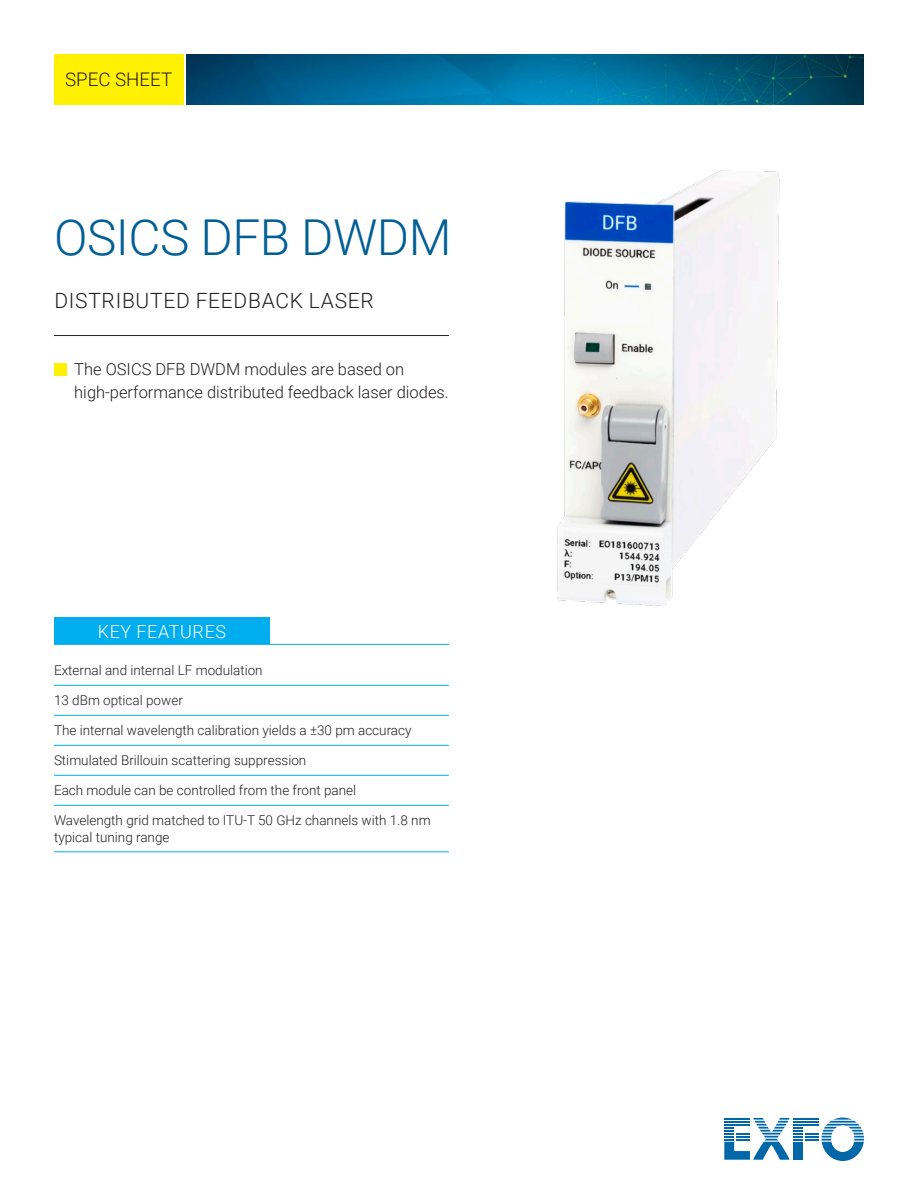
<style>
.page{position:relative;width:918px;height:1188px;background:#fff}
.page>*{position:absolute;margin:0;border:0;box-sizing:border-box;transform-origin:0 0}
.t1{font:300 49.5px "Roboto";letter-spacing:-.01em;color:#015f96}
.t2{font:300 21px "Roboto";letter-spacing:.035em;color:#231f20}
.t3{font:300 18.75px "Roboto";color:#231f20}
.t4{font:300 18px "Roboto";letter-spacing:.035em;color:#fff}
.t5{font:300 16.5px/22.5px "Roboto";color:#231f20}
.t6{font:300 13.5px/16.5px "Roboto";color:#231f20}
</style>
<div class="page">
<img style="left:187px;top:54px;width:677px;height:51px">
<div style="left:54px;top:54px;width:129px;height:51px;background:#fff101"></div>
<svg style="left:724px;top:1118px;width:140px;height:43px"></svg>
<hr style="left:724px;top:1124px;width:26px;height:2px;background:#0068a9">
<img style="left:557px;top:170px;width:223px;height:436px">
<hr style="left:54px;top:685px;width:395px;height:1px;background:#00aeef">
<hr style="left:54px;top:715px;width:395px;height:1px;background:#00aeef">
<hr style="left:54px;top:745px;width:395px;height:1px;background:#00aeef">
<hr style="left:54px;top:775px;width:395px;height:1px;background:#00aeef">
<hr style="left:54px;top:805px;width:395px;height:1px;background:#00aeef">
<hr style="left:54px;top:852px;width:395px;height:1px;background:#00aeef">
<hr style="left:54px;top:335px;width:395px;height:1px;background:#231f20">
<div style="left:54px;top:363px;width:13px;height:13px;background:#fff101"></div>
<div style="left:54px;top:617px;width:216px;height:27px;background:#00aeef"></div>
<hr style="left:54px;top:644px;width:216px;height:1px;background:#00aeef">
<hr style="left:270px;top:644px;width:179px;height:1px;background:#00aeef">
<h3 class="t3" style="left:65px;top:67px;width:109px">SPEC SHEET</h3>
<h1 class="t1" style="left:54px;top:203px;width:399px">OSICS DFB DWDM</h1>
<h2 class="t2" style="left:54px;top:286px;width:321px">DISTRIBUTED FEEDBACK LASER</h2>
<p class="t5" style="left:74px;top:358px;width:376px">The OSICS DFB DWDM modules are based on high‑performance distributed feedback laser diodes.</p>
<h3 class="t4" style="left:98px;top:619px;width:130px">KEY FEATURES</h3>
<p class="t6" style="left:54px;top:662px;width:210px">External and internal LF modulation</p>
<p class="t6" style="left:54px;top:692px;width:130px">13 dBm optical power</p>
<p class="t6" style="left:54px;top:722px;width:359px">The internal wavelength calibration yields a ±30 pm accuracy</p>
<p class="t6" style="left:54px;top:752px;width:254px">Stimulated Brillouin scattering suppression</p>
<p class="t6" style="left:54px;top:782px;width:304px">Each module can be controlled from the front panel</p>
<p class="t6" style="left:54px;top:812px;width:378px">Wavelength grid matched to ITU-T 50 GHz channels with 1.8 nm typical tuning range</p>
</div>
